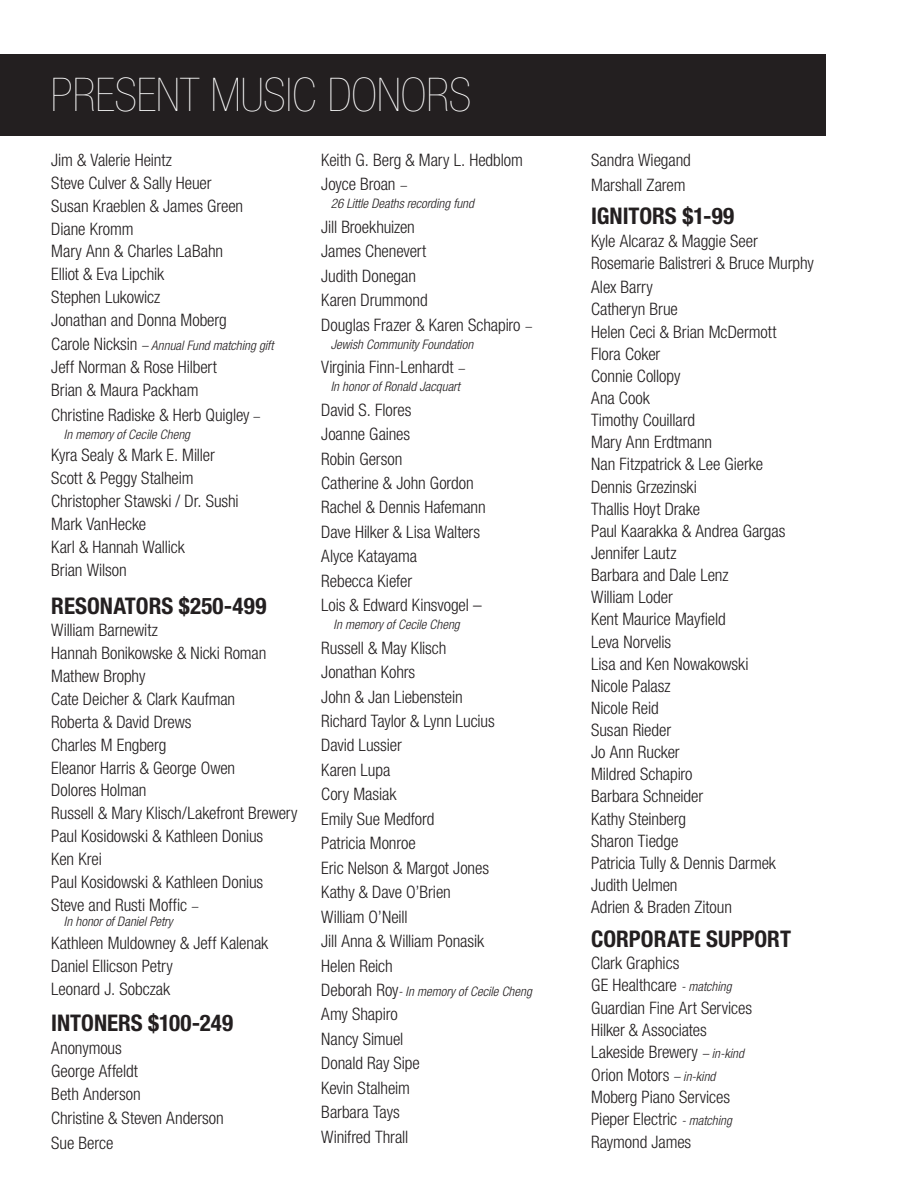
<style>
.page{position:relative;width:918px;height:1188px;background:#fff}
.page>*{position:absolute;margin:0;border:0;box-sizing:border-box;transform-origin:0 0}
.t1{font:200 condensed 46.5px "Helvetica Neue LT Std";color:#fff}
.t2{font:700 condensed 22.95px "Helvetica Neue LT Std";color:#231f20}
.t3{font:300 condensed 17.25px/24.5px "Helvetica Neue LT Std";letter-spacing:-.005em;color:#231f20}
.t4{font:italic 300 condensed 13.2px "Helvetica Neue LT Std";color:#231f20}
.s1{font-style:normal;font-size:17.25px}
.s2{font-style:italic;font-size:13.2px}
</style>
<div class="page">
<div style="left:0;top:54px;width:825px;height:81px;background:#231f20"></div>
<h1 class="t1" style="left:51px;top:69px;width:422px">PRESENT MUSIC DONORS</h1>
<p class="t3" style="left:51px;top:148px;width:194px;line-height:22.8px">Jim &amp; Valerie Heintz<br>Steve Culver &amp; Sally Heuer<br>Susan Kraeblen &amp; James Green<br>Diane Kromm<br>Mary Ann &amp; Charles LaBahn<br>Elliot &amp; Eva Lipchik<br>Stephen Lukowicz<br>Jonathan and Donna Moberg</p>
<p class="t4" style="left:51px;top:338px;width:224px"><span class="s1">Carole Nicksin</span> – Annual Fund matching gift</p>
<p class="t3" style="left:51px;top:356px;width:167px;line-height:22.8px">Jeff Norman &amp; Rose Hilbert<br>Brian &amp; Maura Packham</p>
<p class="t3" style="left:51px;top:402px;width:210px">Christine Radiske &amp; Herb Quigley <span class="s2">–</span></p>
<p class="t4" style="left:64px;top:426px;width:128px">In memory of Cecile Cheng</p>
<p class="t3" style="left:51px;top:444px;width:189px;line-height:22.8px">Kyra Sealy &amp; Mark E. Miller<br>Scott &amp; Peggy Stalheim<br>Christopher Stawski / Dr. Sushi<br>Mark VanHecke<br>Karl &amp; Hannah Wallick<br>Brian Wilson</p>
<h2 class="t2" style="left:51px;top:591px;width:217px">RESONATORS $250-499</h2>
<p class="t3" style="left:51px;top:619px;width:248px;line-height:23px">William Barnewitz<br>Hannah Bonikowske &amp; Nicki Roman<br>Mathew Brophy<br>Cate Deicher &amp; Clark Kaufman<br>Roberta &amp; David Drews<br>Charles M Engberg<br>Eleanor Harris &amp; George Owen<br>Dolores Holman<br>Russell &amp; Mary Klisch/Lakefront Brewery<br>Paul Kosidowski &amp; Kathleen Donius<br>Ken Krei<br>Paul Kosidowski &amp; Kathleen Donius<br>Steve and Rusti Moffic <span class="s2">–</span></p>
<p class="t4" style="left:64px;top:914px;width:110px">In honor of Daniel Petry</p>
<p class="t3" style="left:51px;top:931px;width:219px;line-height:22.8px">Kathleen Muldowney &amp; Jeff Kalenak<br>Daniel Ellicson Petry<br>Leonard J. Sobczak</p>
<h2 class="t2" style="left:51px;top:1009px;width:183px">INTONERS $100-249</h2>
<p class="t3" style="left:51px;top:1037px;width:91px;line-height:22.8px">Anonymous<br>George Affeldt<br>Beth Anderson</p>
<p class="t3" style="left:51px;top:1106px;width:174px">Christine &amp; Steven Anderson<br>Sue Berce</p>
<p class="t3" style="left:321px;top:148px;width:203px">Keith G. Berg &amp; Mary L. Hedblom<br>Joyce Broan <span class="s2">–</span></p>
<p class="t4" style="left:331px;top:196px;width:145px">26 Little Deaths recording fund</p>
<p class="t3" style="left:321px;top:214px;width:212px">Jill Broekhuizen<br>James Chenevert<br>Judith Donegan<br>Karen Drummond<br>Douglas Frazer &amp; Karen Schapiro <span class="s2">–</span></p>
<p class="t4" style="left:331px;top:336px;width:144px">Jewish Community Foundation</p>
<p class="t3" style="left:321px;top:355px;width:145px">Virginia Finn-Lenhardt <span class="s2">–</span></p>
<p class="t4" style="left:331px;top:379px;width:131px">In honor of Ronald Jacquart</p>
<p class="t3" style="left:321px;top:397px;width:166px">David S. Flores<br>Joanne Gaines<br>Robin Gerson<br>Catherine &amp; John Gordon<br>Rachel &amp; Dennis Hafemann<br>Dave Hilker &amp; Lisa Walters<br>Alyce Katayama<br>Rebecca Kiefer<br>Lois &amp; Edward Kinsvogel –</p>
<p class="t4" style="left:334px;top:617px;width:128px">In memory of Cecile Cheng</p>
<p class="t3" style="left:321px;top:635px;width:175px">Russell &amp; May Klisch<br>Jonathan Kohrs<br>John &amp; Jan Liebenstein<br>Richard Taylor &amp; Lynn Lucius<br>David Lussier<br>Karen Lupa<br>Cory Masiak<br>Emily Sue Medford<br>Patricia Monroe<br>Eric Nelson &amp; Margot Jones<br>Kathy &amp; Dave O’Brien<br>William O’Neill<br>Jill Anna &amp; William Ponasik<br>Helen Reich</p>
<p class="t4" style="left:321px;top:984px;width:212px"><span class="s1">Deborah Roy</span>- In memory of Cecile Cheng</p>
<p class="t3" style="left:321px;top:1002px;width:100px">Amy Shapiro<br>Nancy Simuel<br>Donald Ray Sipe<br>Kevin Stalheim<br>Barbara Tays<br>Winifred Thrall</p>
<p class="t3" style="left:591px;top:148px;width:101px">Sandra Wiegand<br>Marshall Zarem</p>
<h2 class="t2" style="left:591px;top:202px;width:145px">IGNITORS $1-99</h2>
<p class="t3" style="left:591px;top:229px;width:224px;line-height:22.2px">Kyle Alcaraz &amp; Maggie Seer<br>Rosemarie Balistreri &amp; Bruce Murphy</p>
<p class="t3" style="left:591px;top:275px;width:196px;line-height:22.2px">Alex Barry<br>Catheryn Brue<br>Helen Ceci &amp; Brian McDermott<br>Flora Coker<br>Connie Collopy<br>Ana Cook<br>Timothy Couillard<br>Mary Ann Erdtmann<br>Nan Fitzpatrick &amp; Lee Gierke<br>Dennis Grzezinski<br>Thallis Hoyt Drake<br>Paul Kaarakka &amp; Andrea Gargas<br>Jennifer Lautz<br>Barbara and Dale Lenz<br>William Loder<br>Kent Maurice Mayfield<br>Leva Norvelis<br>Lisa and Ken Nowakowski<br>Nicole Palasz<br>Nicole Reid<br>Susan Rieder<br>Jo Ann Rucker<br>Mildred Schapiro<br>Barbara Schneider<br>Kathy Steinberg<br>Sharon Tiedge<br>Patricia Tully &amp; Dennis Darmek<br>Judith Uelmen<br>Adrien &amp; Braden Zitoun</p>
<h2 class="t2" style="left:591px;top:925px;width:201px">CORPORATE SUPPORT</h2>
<p class="t3" style="left:591px;top:952px;width:162px;line-height:22.4px">Clark Graphics<br>GE Healthcare <span class="s2">- matching<br></span>Guardian Fine Art Services<br>Hilker &amp; Associates<br>Lakeside Brewery <span class="s2">– in-kind<br></span>Orion Motors <span class="s2">– in-kind<br></span>Moberg Piano Services<br>Pieper Electric <span class="s2">- matching<br></span>Raymond James</p>
</div>
